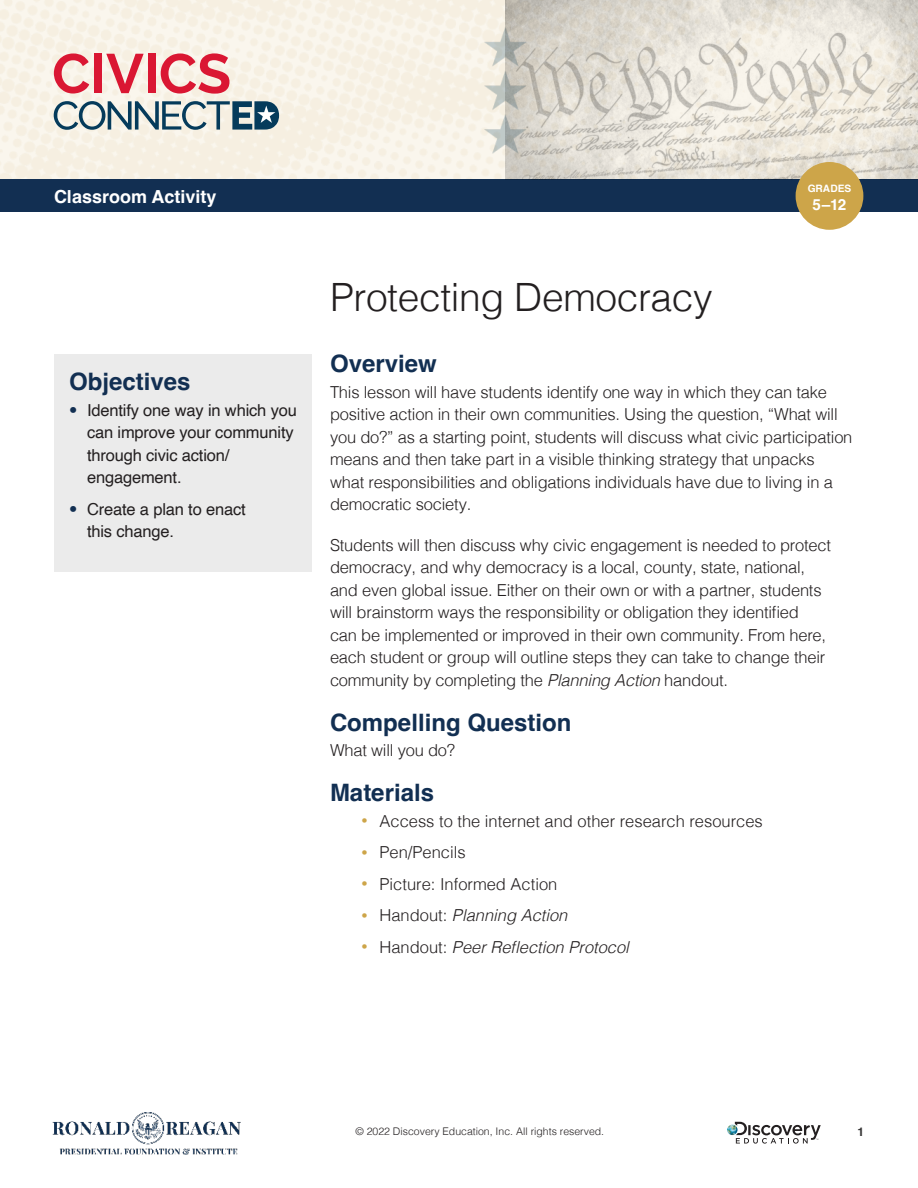
<style>
.page{position:relative;width:918px;height:1188px;background:#fff}
.page>*{position:absolute;margin:0;border:0;box-sizing:border-box;transform-origin:0 0}
.t1{font:300 39px "Helvetica";letter-spacing:-.01em;color:#231f20}
.t2{font:700 24px "Helvetica";color:#122f52}
.t3{font:700 18px "Helvetica";color:#fff}
.t4{font:300 16.5px/22.5px "Helvetica";letter-spacing:-.01em;color:#231f20}
.t5{font:16.5px/22.5px "Helvetica";letter-spacing:-.01em;color:#231f20}
.t6{font:italic 300 16.5px "Helvetica";color:#231f20}
.t7{font:700 15.3px "Helvetica";color:#fff}
.t8{font:700 12px "Helvetica";color:#343333}
.t9{font:300 10.5px "Helvetica";color:#231f20}
.t10{font:700 10.2px "Helvetica";color:#fff}
.s1{font-weight:300;color:#122f52}
.s2{font-style:italic}
.s3{font-size:12.3px;color:#cda549}
.s4{font-style:normal;font-size:12.3px;color:#cda549}
.s5{font-style:normal}
</style>
<div class="page">
<img style="left:0;top:0;width:506px;height:179px">
<div style="left:0;top:179px;width:918px;height:33px;background:#122f52"></div>
<img style="left:506px;top:0;width:412px;height:179px">
<div style="left:796px;top:162px;width:67px;height:68px;background:#cda549;border-radius:50%"></div>
<img style="left:52px;top:1112px;width:189px;height:43px">
<img style="left:485px;top:26px;width:42px;height:128px">
<svg style="left:727px;top:1122px;width:94px;height:22px"></svg>
<svg style="left:54px;top:53px;width:35px;height:41px"></svg>
<div style="left:94px;top:54px;width:8px;height:39px;background:#da1733"></div>
<svg style="left:106px;top:54px;width:38px;height:39px"></svg>
<div style="left:148px;top:54px;width:8px;height:39px;background:#da1733"></div>
<svg style="left:161px;top:53px;width:68px;height:41px;background:#ea9096"></svg>
<svg style="left:54px;top:101px;width:225px;height:29px;background:#97a9ae"></svg>
<div style="left:54px;top:354px;width:258px;height:218px;background:#ebebeb"></div>
<p class="t3" style="left:54px;top:186px;width:164px">Classroom Activity</p>
<h2 class="t2" style="left:69px;top:367px;width:123px">Objectives</h2>
<p class="t5" style="left:87px;top:399px;width:211px;text-indent:-18px"><span class="s1">•</span> Identify one way in which you can improve your community through civic action/ engagement.</p>
<p class="t5" style="left:87px;top:498px;width:160px;text-indent:-18px"><span class="s1">•</span> Create a plan to enact this change.</p>
<h1 class="t1" style="left:330px;top:264px;width:384px">Protecting Democracy</h1>
<p class="t10" style="left:808px;top:182px;width:45px">GRADES</p>
<p class="t7" style="left:813px;top:196px;width:35px">5–12</p>
<h2 class="t2" style="left:330px;top:349px;width:108px">Overview</h2>
<p class="t4" style="left:330px;top:380px;width:524px">This lesson will have students identify one way in which they can take positive action in their own communities. Using the question, “What will you do?” as a starting point, students will discuss what civic participation means and then take part in a visible thinking strategy that unpacks what responsibilities and obligations individuals have due to living in a democratic society.</p>
<p class="t4" style="left:330px;top:533px;width:503px">Students will then discuss why civic engagement is needed to protect democracy, and why democracy is a local, county, state, national, and even global issue. Either on their own or with a partner, students will brainstorm ways the responsibility or obligation they identified<br>can be implemented or improved in their own community. From here, each student or group will outline steps they can take to change their community by completing the <span class="s2">Planning Action</span> handout.</p>
<h2 class="t2" style="left:330px;top:708px;width:243px">Compelling Question</h2>
<p class="t4" style="left:330px;top:738px;width:127px">What will you do?</p>
<h2 class="t2" style="left:330px;top:778px;width:106px">Materials</h2>
<p class="t4" style="left:362px;top:809px;width:403px"><span class="s3">•</span> Access to the internet and other research resources</p>
<p class="t4" style="left:362px;top:840px;width:106px"><span class="s3">•</span> Pen/Pencils</p>
<p class="t4" style="left:362px;top:872px;width:197px"><span class="s3">•</span> Picture: Informed Action</p>
<p class="t6" style="left:362px;top:901px;width:208px"><span class="s4">•</span> <span class="s5">Handout:</span> Planning Action</p>
<p class="t6" style="left:362px;top:933px;width:269px"><span class="s4">•</span> <span class="s5">Handout:</span> Peer Reflection Protocol</p>
<p class="t9" style="left:355px;top:1123px;width:250px">© 2022 Discovery Education, Inc. All rights reserved.</p>
<p class="t8" style="left:858px;top:1124px;width:8px">1</p>
</div>
